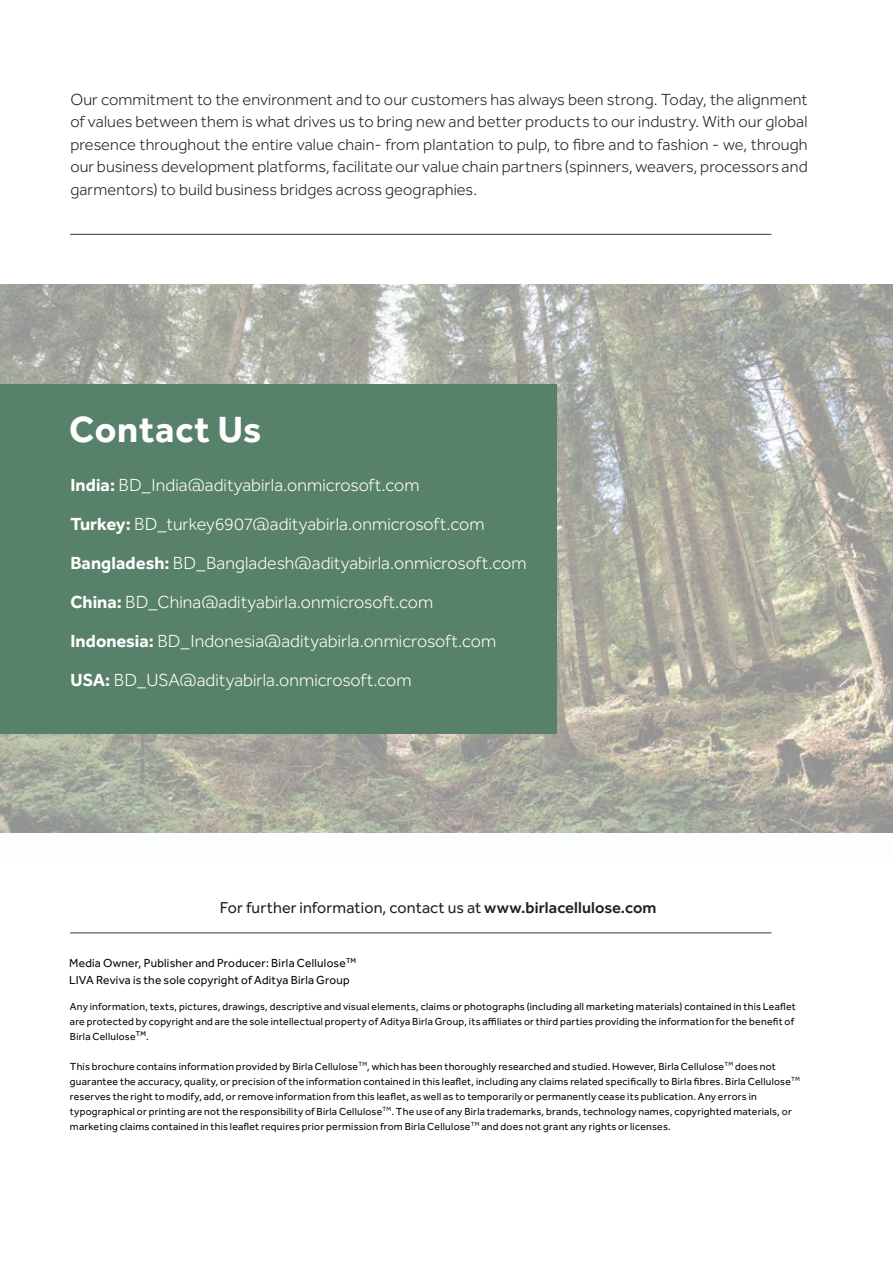
<style>
.page{position:relative;width:893px;height:1263px;background:#fff}
.page>*{position:absolute;margin:0;border:0;box-sizing:border-box;transform-origin:0 0}
.t1{font:700 37.5px "Effra Trial";letter-spacing:.02em;color:#fff}
.t2{font:300 18px/39px "Effra Trial";letter-spacing:.005em;color:#fff}
.t3{font:300 16.5px/22.5px "Effra Trial";letter-spacing:.005em;color:#221f1f;text-align:justify}
.t4{font:16.2px "Effra Trial";letter-spacing:.005em;color:#221f1f}
.t5{font:12px/17px "Effra Trial";letter-spacing:.02em;color:#010101}
.t6{font:10.5px/15px "Effra Trial";letter-spacing:.025em;color:#010101}
.s1{font-weight:700}
.s2{font-weight:600}
</style>
<div class="page">
<hr style="left:70px;top:932px;width:701px;height:1px;background:#373636">
<hr style="left:70px;top:234px;width:701px;height:1px;background:#373636">
<svg style="left:0;top:284px;width:893px;height:549px;background:#afafa5"></svg>
<div style="left:0;top:384px;width:556px;height:350px;background:#588169"></div>
<p class="t3" style="left:70px;top:90px;width:739px">Our commitment to the environment and to our customers has always been strong. Today, the alignment of values between them is what drives us to bring new and better products to our industry. With our global presence throughout the entire value chain- from plantation to pulp, to fibre and to fashion - we, through our business development platforms, facilitate our value chain partners (spinners, weavers, processors and garmentors) to build business bridges across geographies.</p>
<h1 class="t1" style="left:69px;top:405px;width:194px">Contact Us</h1>
<p class="t2" style="left:70px;top:468px;width:458px"><span class="s1">India:</span> BD_India@adityabirla.onmicrosoft.com<br><span class="s1">Turkey:</span> BD_turkey6907@adityabirla.onmicrosoft.com <span class="s1">Bangladesh:</span> BD_Bangladesh@adityabirla.onmicrosoft.com <span class="s1">China:</span> BD_China@adityabirla.onmicrosoft.com<br><span class="s1">Indonesia:</span> BD_Indonesia@adityabirla.onmicrosoft.com <span class="s1">USA:</span> BD_USA@adityabirla.onmicrosoft.com</p>
<h3 class="t4" style="left:220px;top:897px;width:438px">For further information, contact us at <span class="s2">www.birlacellulose.com</span></h3>
<p class="t5" style="left:69px;top:956px;width:289px">Media Owner, Publisher and Producer: Birla Cellulose<sup>TM<br></sup>LIVA Reviva is the sole copyright of Aditya Birla Group</p>
<p class="t6" style="left:70px;top:1000px;width:727px">Any information, texts, pictures, drawings, descriptive and visual elements, claims or photographs (including all marketing materials) contained in this Leaflet are protected by copyright and are the sole intellectual property of Aditya Birla Group, its affiliates or third parties providing the information for the benefit of<br>Birla Cellulose<sup>TM</sup>.</p>
<p class="t6" style="left:70px;top:1060px;width:732px">This brochure contains information provided by Birla Cellulose<sup>TM</sup>, which has been thoroughly researched and studied. However, Birla Cellulose<sup>TM</sup> does not guarantee the accuracy, quality, or precision of the information contained in this leaflet, including any claims related specifically to Birla fibres. Birla Cellulose<sup>TM </sup>reserves the right to modify, add, or remove information from this leaflet, as well as to temporarily or permanently cease its publication. Any errors in typographical or printing are not the responsibility of Birla Cellulose<sup>TM</sup>. The use of any Birla trademarks, brands, technology names, copyrighted materials, or marketing claims contained in this leaflet requires prior permission from Birla Cellulose<sup>TM</sup> and does not grant any rights or licenses.</p>
</div>
